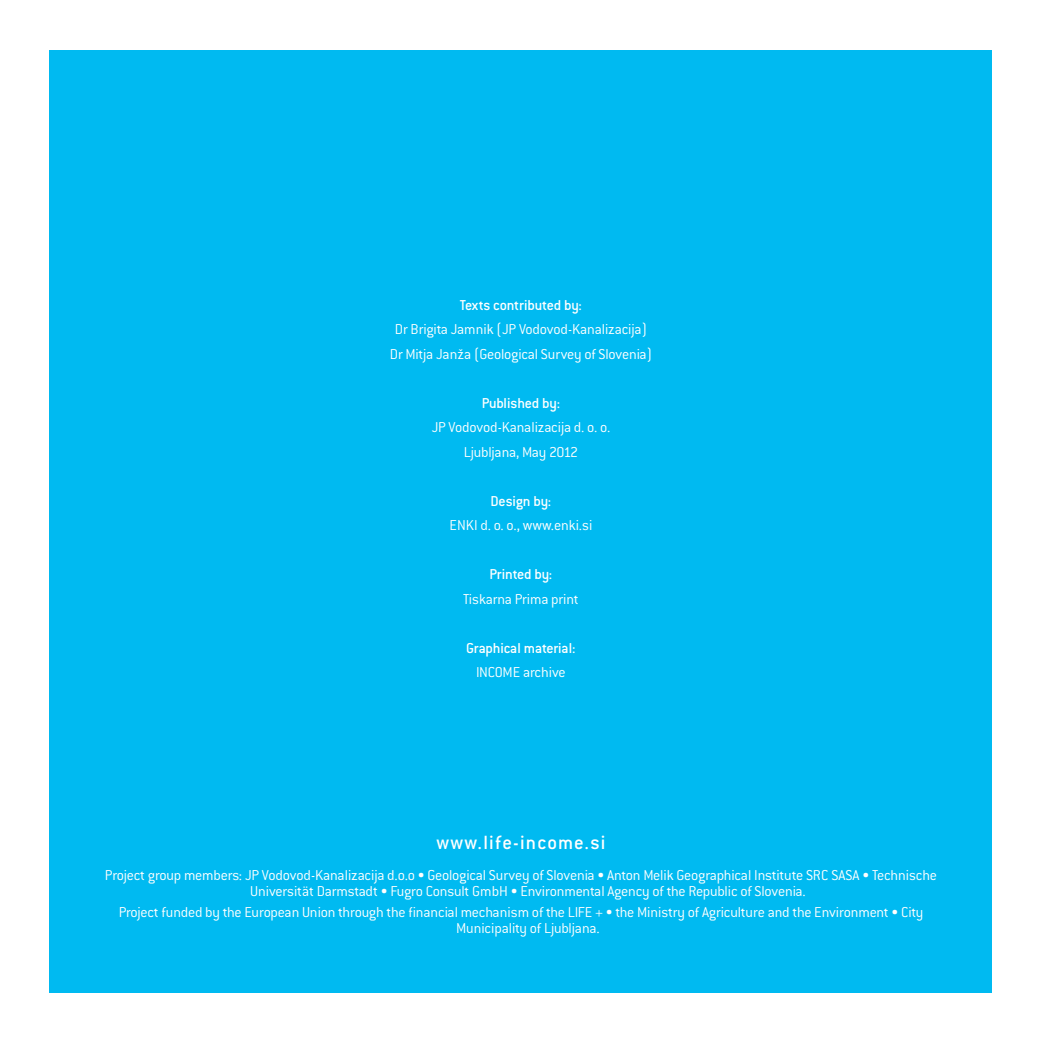
<style>
.page{position:relative;width:1042px;height:1042px;background:#fff}
.page>*{position:absolute;margin:0;border:0;box-sizing:border-box;transform-origin:0 0}
.t1{font:500 21px "Conduit";letter-spacing:.06em;color:#fff}
.t2{font:300 15.75px/24.5px "Conduit";letter-spacing:-.01em;color:#fff;text-align:center}
.t3{font:500 15.75px "Conduit";letter-spacing:-.015em;color:#fff}
</style>
<div class="page">
<div style="left:50px;top:50px;width:942px;height:942px;background:#00baf1"></div>
<p class="t3" style="left:460px;top:296px;width:124px">Texts contributed by:</p>
<p class="t2" style="left:390px;top:317px;width:264px">Dr Brigita Jamnik (JP Vodovod-Kanalizacija)<br>Dr Mitja Janža (Geological Survey of Slovenia)</p>
<p class="t3" style="left:482px;top:394px;width:80px">Published by:</p>
<p class="t2" style="left:432px;top:415px;width:180px">JP Vodovod-Kanalizacija d. o. o.<br>Ljubljana, May 2012</p>
<p class="t3" style="left:490px;top:492px;width:62px">Design by:</p>
<p class="t2" style="left:450px;top:513px;width:144px">ENKI d. o. o., www.enki.si</p>
<p class="t3" style="left:489px;top:565px;width:64px">Printed by:</p>
<p class="t2" style="left:463px;top:587px;width:117px">Tiskarna Prima print</p>
<p class="t3" style="left:466px;top:639px;width:111px">Graphical material:</p>
<p class="t2" style="left:476px;top:660px;width:91px">INCOME archive</p>
<h1 class="t1" style="left:436px;top:830px;width:170px">www.life-income.si</h1>
<p class="t2" style="left:250px;top:867px;width:688px;line-height:15.8px;text-align:left;text-indent:-145px">Project group members: JP Vodovod-Kanalizacija d.o.o • Geological Survey of Slovenia • Anton Melik Geographical Institute SRC SASA • Technische<br>Universität Darmstadt • Fugro Consult GmbH • Environmental Agency of the Republic of Slovenia.</p>
<p class="t2" style="left:456px;top:904px;width:468px;line-height:15.8px;text-align:left;text-indent:-338px">Project funded by the European Union through the financial mechanism of the LIFE + • the Ministry of Agriculture and the Environment • City<br>Municipality of Ljubljana.</p>
</div>
